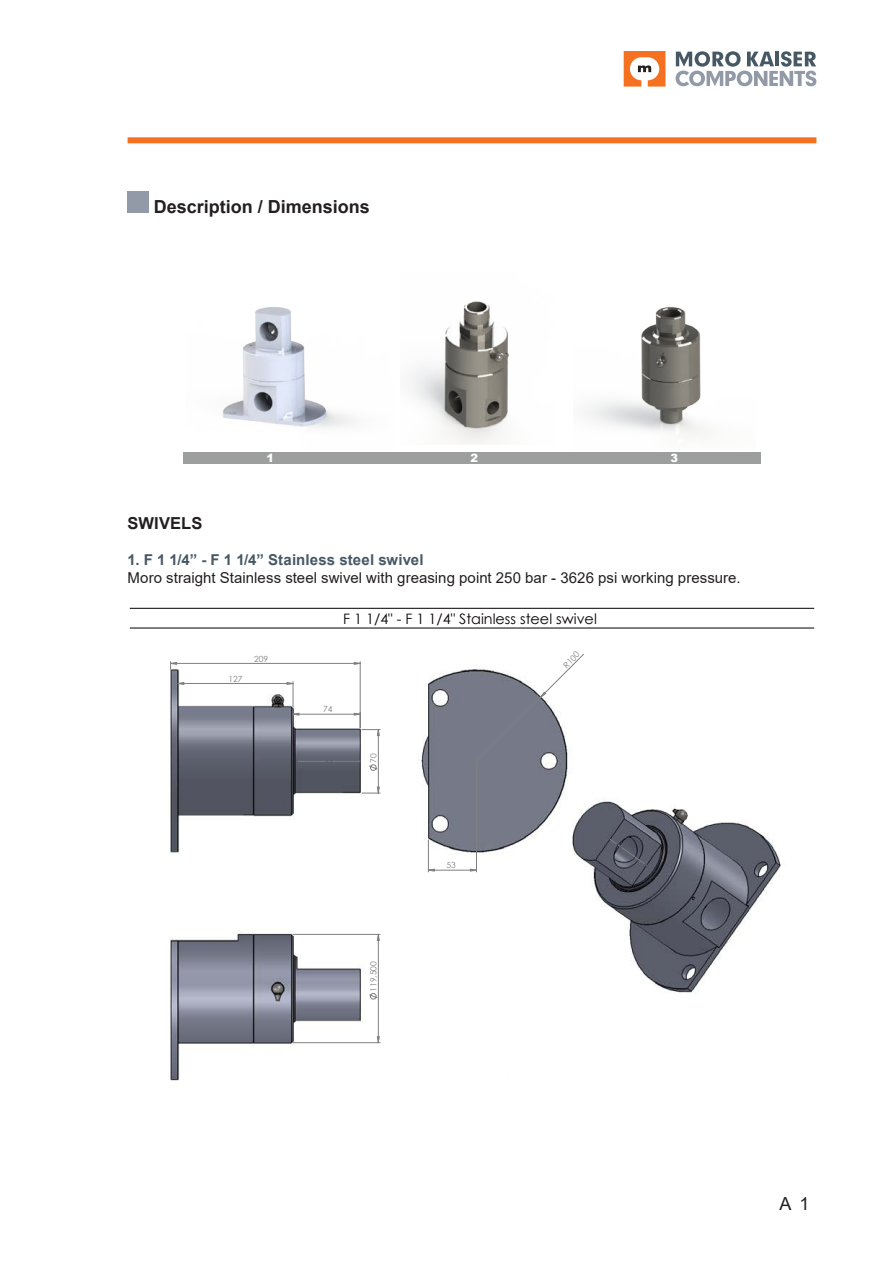
<style>
.page{position:relative;width:893px;height:1263px;background:#fff}
.page>*{position:absolute;margin:0;border:0;box-sizing:border-box;transform-origin:0 0}
.Testo_BOLD{font:700 18px "Arial";color:#231f20}
.t1{font:18px "Arial";color:#231f20}
.Testo{font:700 16.5px "Arial";letter-spacing:.005em;color:#231f20}
.Testo-2{font:15px "Arial";letter-spacing:.005em;color:#231f20}
.Testo-3{font:700 15px "Arial";letter-spacing:.01em;color:#475865}
.t2{font:14.4px "Century Gothic";color:#0a0605}
.t3{font:900 11.4px "Arial";color:#fff}
.t4{font:8.4px "Century Gothic";color:#808080}
</style>
<div class="page">
<svg style="left:676px;top:51px;width:140px;height:35px"></svg>
<svg style="left:624px;top:51px;width:41px;height:36px"></svg>
<div style="left:128px;top:137px;width:688px;height:6px;background:#f37121"></div>
<div style="left:128px;top:191px;width:21px;height:22px;background:#919aa6"></div>
<img style="left:585px;top:306px;width:117px;height:129px">
<img style="left:222px;top:307px;width:132px;height:121px">
<img style="left:410px;top:301px;width:99px;height:143px">
<div style="left:183px;top:452px;width:578px;height:12px;background:#9d9e9e"></div>
<hr style="left:130px;top:628px;width:684px;height:1px;background:#000">
<hr style="left:130px;top:608px;width:684px;height:1px;background:#000">
<img style="left:168px;top:661px;width:613px;height:420px">
<div style="left:399px;top:1019px;width:105px;height:79px;background:#fff"></div>
<hr style="left:293px;top:934px;width:87px;height:1px;background:#808080">
<hr style="left:293px;top:1042px;width:87px;height:1px;background:#808080">
<hr style="left:428px;top:840px;width:1px;height:32px;background:#808080">
<hr style="left:476px;top:763px;width:1px;height:109px;background:#808080">
<svg style="left:610px;top:839px;width:37px;height:27px"></svg>
<svg style="left:476px;top:654px;width:108px;height:108px"></svg>
<svg style="left:170px;top:662px;width:210px;height:132px"></svg>
<svg style="left:369px;top:934px;width:11px;height:109px"></svg>
<svg style="left:429px;top:869px;width:47px;height:2px"></svg>
<p class="Testo_BOLD" style="left:154px;top:194px;width:218px">Description / Dimensions</p>
<p class="t3" style="left:267px;top:450px;width:9px">1</p>
<p class="t3" style="left:471px;top:450px;width:9px">2</p>
<p class="t3" style="left:670px;top:450px;width:9px">3</p>
<p class="Testo" style="left:128px;top:511px;width:76px">SWIVELS</p>
<p class="Testo-3" style="left:128px;top:549px;width:297px">1. F 1 1/4” - F 1 1/4” Stainless steel swivel</p>
<p class="Testo-2" style="left:128px;top:567px;width:614px">Moro straight Stainless steel swivel with greasing point 250 bar - 3626 psi working pressure.</p>
<p class="t2" style="left:343px;top:609px;width:255px">F 1 1/4" - F 1 1/4" Stainless steel swivel</p>
<p class="t4" style="left:254px;top:653px;width:16px">209</p>
<p class="t4" style="left:229px;top:673px;width:16px">127</p>
<p class="t4" style="left:323px;top:703px;width:11px">74</p>
<p class="t4" style="left:560px;top:662px;width:21px;rotate:-45deg">R100</p>
<p class="t4" style="left:368px;top:763px;width:11px;rotate:-90deg">70</p>
<p class="t4" style="left:368px;top:992px;width:32px;rotate:-90deg">119,500</p>
<p class="t4" style="left:447px;top:859px;width:11px">53</p>
<p class="t1" style="left:779px;top:1192px;width:32px">A 1</p>
</div>
